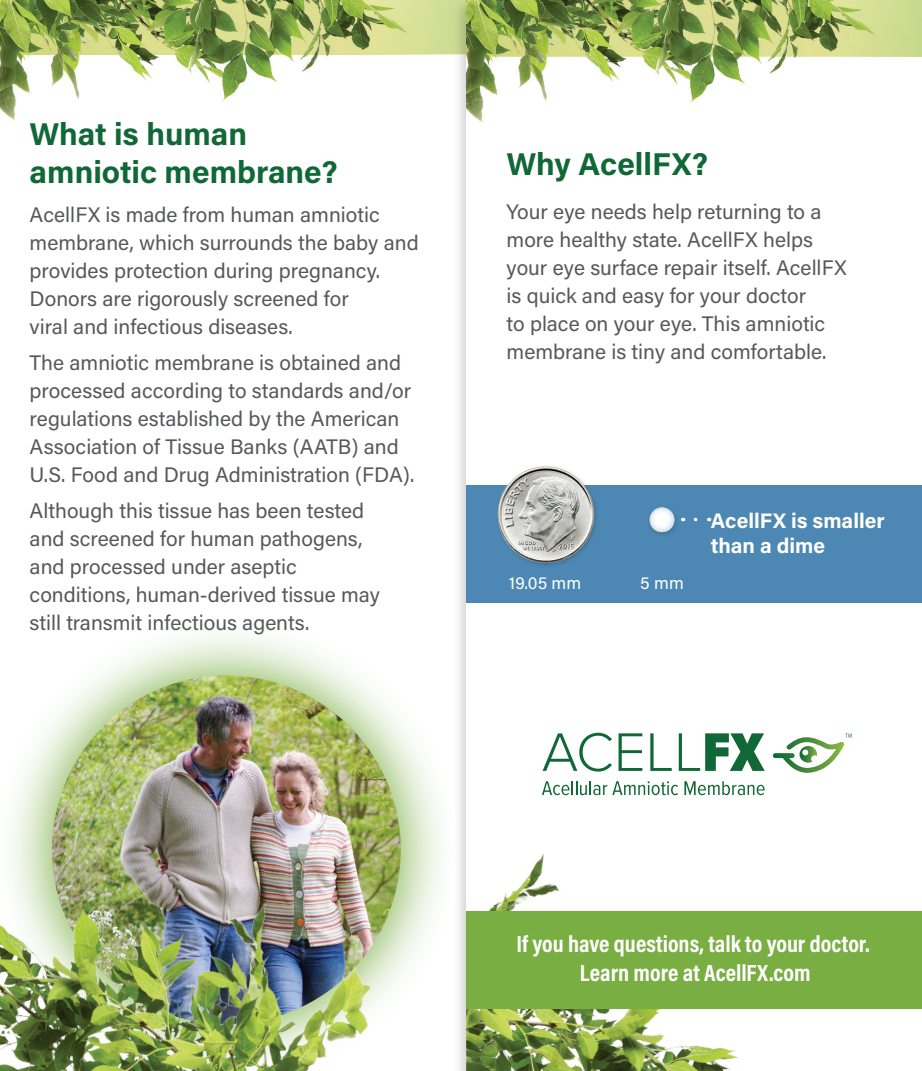
<style>
.page{position:relative;width:922px;height:1071px;background:#fff}
.page>*{position:absolute;margin:0;border:0;box-sizing:border-box;transform-origin:0 0}
.t1{font:700 31.5px/37.8px "Acumin Pro";color:#106836}
.t2{font:700 23.62px/28.3px "Acumin Pro Cond";color:#fff;text-align:center}
.t3{font:21px/28px "Acumin Pro";color:#57585a}
.t4{font:700 21px/25.2px "Acumin Pro";color:#fff}
.t5{font:17.5px "Acumin Pro";color:#fff}
</style>
<div class="page">
<img style="left:0;top:0;width:452px;height:121px">
<div style="left:0;top:620px;width:457px;height:451px;background:#79ae42;opacity:.9"></div>
<img style="left:0;top:682px;width:384px;height:389px">
<div style="left:452px;top:0;width:469px;height:1071px;background:#231f20;opacity:.2"></div>
<div style="left:466px;top:1px;width:455px;height:1070px;background:#fff"></div>
<img style="left:466px;top:889px;width:273px;height:182px">
<img style="left:466px;top:0;width:455px;height:123px">
<div style="left:466px;top:485px;width:455px;height:118px;background:#4c88b3"></div>
<img style="left:497px;top:466px;width:99px;height:100px">
<div style="left:466px;top:911px;width:455px;height:98px;background:#79ae42"></div>
<svg style="left:682px;top:518px;width:13px;height:3px"></svg>
<div style="left:648px;top:505px;width:28px;height:28px;background:#4c88b3;opacity:.56"></div>
<div style="left:451px;top:640px;width:470px;height:249px;background:#fff"></div>
<svg style="left:542px;top:733px;width:69px;height:39px"></svg>
<svg style="left:618px;top:733px;width:24px;height:38px"></svg>
<svg style="left:650px;top:733px;width:21px;height:38px"></svg>
<svg style="left:678px;top:733px;width:86px;height:38px"></svg>
<svg style="left:542px;top:781px;width:135px;height:14px"></svg>
<svg style="left:684px;top:781px;width:80px;height:14px"></svg>
<svg style="left:772px;top:734px;width:79px;height:39px"></svg>
<p class="t1" style="left:30px;top:114px;width:309px">What is human amniotic membrane?</p>
<p class="t3" style="left:30px;top:200px;width:390px">AcellFX is made from human amniotic membrane, which surrounds the baby and provides protection during pregnancy.<br>Donors are rigorously screened for<br>viral and infectious diseases.</p>
<p class="t3" style="left:30px;top:348px;width:386px">The amniotic membrane is obtained and processed according to standards and/or regulations established by the American Association of Tissue Banks (AATB) and U.S. Food and Drug Administration (FDA).</p>
<p class="t3" style="left:30px;top:496px;width:351px">Although this tissue has been tested and screened for human pathogens, and processed under aseptic conditions, human-derived tissue may still transmit infectious agents.</p>
<p class="t1" style="left:506px;top:144px;width:203px">Why AcellFX?</p>
<p class="t3" style="left:506px;top:197px;width:341px">Your eye needs help returning to a more healthy state. AcellFX helps your eye surface repair itself. AcellFX is quick and easy for your doctor<br>to place on your eye. This amniotic membrane is tiny and comfortable.</p>
<p class="t5" style="left:508px;top:571px;width:74px">19.05 mm</p>
<p class="t5" style="left:640px;top:571px;width:45px">5 mm</p>
<p class="t4" style="left:710px;top:507px;width:175px">AcellFX is smaller than a dime</p>
<p class="t2" style="left:516px;top:929px;width:355px">If you have questions, talk to your doctor.<br>Learn more at AcellFX.com</p>
</div>
